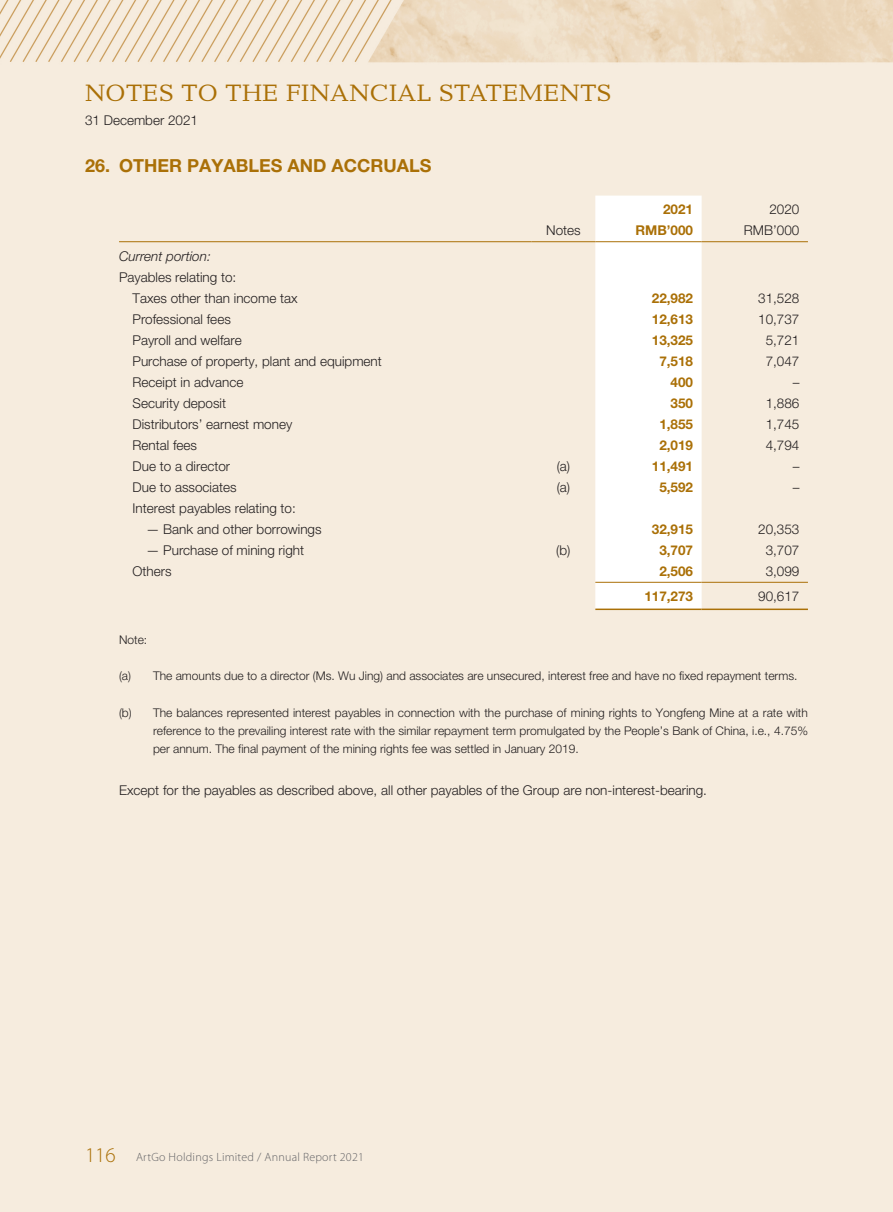
<style>
.page{position:relative;width:893px;height:1212px;background:#f6ecde}
.page>*{position:absolute;margin:0;border:0;box-sizing:border-box;transform-origin:0 0}
.t1{font:24px "Candida Std";letter-spacing:.02em;color:#aa7007}
._01_H1{font:700 18px "Helvetica Neue LT Std";color:#aa7007}
._50_Table_txt{font:300 13.5px "Helvetica Neue LT Std";color:#231f20}
._00_txt{font:300 13.5px "Helvetica Neue LT Std";color:#231f20}
._50_Table_txt-2{font:700 13.5px "Helvetica Neue LT Std";color:#aa7007}
._50_Table_txt-3{font:italic 300 13.5px "Helvetica Neue LT Std";color:#231f20}
._06_Notes{font:300 12px/18px "Helvetica Neue LT Std";color:#231f20;text-align:justify}
.t2{font:300 12px "Myriad Pro";letter-spacing:.02em;color:#636366}
.s1{font-size:21px;color:#aa7007}
</style>
<div class="page">
<svg style="left:595px;top:196px;width:107px;height:412px"></svg>
<hr style="left:119px;top:241px;width:412px;height:1px;background:#aa7007">
<hr style="left:531px;top:241px;width:64px;height:1px;background:#aa7007">
<hr style="left:595px;top:241px;width:107px;height:1px;background:#aa7007">
<hr style="left:702px;top:241px;width:106px;height:1px;background:#aa7007">
<hr style="left:595px;top:582px;width:107px;height:1px;background:#aa7007">
<hr style="left:702px;top:582px;width:106px;height:1px;background:#aa7007">
<hr style="left:595px;top:608px;width:107px;height:2px;background:#aa7007">
<hr style="left:702px;top:608px;width:106px;height:2px;background:#aa7007">
<h1 class="t1" style="left:85px;top:79px;width:528px">NOTES TO THE FINANCIAL STATEMENTS</h1>
<p class="_00_txt" style="left:85px;top:112px;width:115px">31 December 2021</p>
<p class="_01_H1" style="left:85px;top:155px;width:348px">26. OTHER PAYABLES AND ACCRUALS</p>
<p class="_50_Table_txt-2" style="left:663px;top:201px;width:32px">2021</p>
<p class="_50_Table_txt" style="left:769px;top:201px;width:32px">2020</p>
<p class="_50_Table_txt" style="left:546px;top:222px;width:36px">Notes</p>
<p class="_50_Table_txt-2" style="left:635px;top:222px;width:59px">RMB’000</p>
<p class="_50_Table_txt" style="left:744px;top:222px;width:57px">RMB’000</p>
<p class="_50_Table_txt-3" style="left:119px;top:248px;width:93px">Current portion:</p>
<p class="_50_Table_txt" style="left:119px;top:269px;width:119px">Payables relating to:</p>
<p class="_50_Table_txt" style="left:133px;top:290px;width:167px">Taxes other than income tax</p>
<p class="_50_Table_txt-2" style="left:652px;top:290px;width:43px">22,982</p>
<p class="_50_Table_txt" style="left:758px;top:290px;width:43px">31,528</p>
<p class="_50_Table_txt" style="left:133px;top:311px;width:100px">Professional fees</p>
<p class="_50_Table_txt-2" style="left:652px;top:311px;width:43px">12,613</p>
<p class="_50_Table_txt" style="left:758px;top:311px;width:43px">10,737</p>
<p class="_50_Table_txt" style="left:133px;top:332px;width:111px">Payroll and welfare</p>
<p class="_50_Table_txt-2" style="left:652px;top:332px;width:43px">13,325</p>
<p class="_50_Table_txt" style="left:766px;top:332px;width:35px">5,721</p>
<p class="_50_Table_txt" style="left:133px;top:353px;width:251px">Purchase of property, plant and equipment</p>
<p class="_50_Table_txt-2" style="left:659px;top:353px;width:35px">7,518</p>
<p class="_50_Table_txt" style="left:766px;top:353px;width:35px">7,047</p>
<p class="_50_Table_txt" style="left:133px;top:374px;width:112px">Receipt in advance</p>
<p class="_50_Table_txt-2" style="left:671px;top:374px;width:24px">400</p>
<p class="_50_Table_txt" style="left:793px;top:374px;width:8px">–</p>
<p class="_50_Table_txt" style="left:133px;top:395px;width:95px">Security deposit</p>
<p class="_50_Table_txt-2" style="left:671px;top:395px;width:24px">350</p>
<p class="_50_Table_txt" style="left:766px;top:395px;width:35px">1,886</p>
<p class="_50_Table_txt" style="left:133px;top:416px;width:161px">Distributors’ earnest money</p>
<p class="_50_Table_txt-2" style="left:659px;top:416px;width:35px">1,855</p>
<p class="_50_Table_txt" style="left:766px;top:416px;width:35px">1,745</p>
<p class="_50_Table_txt" style="left:133px;top:437px;width:66px">Rental fees</p>
<p class="_50_Table_txt-2" style="left:659px;top:437px;width:35px">2,019</p>
<p class="_50_Table_txt" style="left:766px;top:437px;width:35px">4,794</p>
<p class="_50_Table_txt" style="left:133px;top:458px;width:99px">Due to a director</p>
<p class="_50_Table_txt" style="left:557px;top:458px;width:15px">(a)</p>
<p class="_50_Table_txt-2" style="left:652px;top:458px;width:43px">11,491</p>
<p class="_50_Table_txt" style="left:793px;top:458px;width:8px">–</p>
<p class="_50_Table_txt" style="left:133px;top:479px;width:106px">Due to associates</p>
<p class="_50_Table_txt" style="left:557px;top:479px;width:15px">(a)</p>
<p class="_50_Table_txt-2" style="left:659px;top:479px;width:35px">5,592</p>
<p class="_50_Table_txt" style="left:793px;top:479px;width:8px">–</p>
<p class="_50_Table_txt" style="left:133px;top:500px;width:165px">Interest payables relating to:</p>
<p class="_50_Table_txt" style="left:146px;top:521px;width:177px">— Bank and other borrowings</p>
<p class="_50_Table_txt-2" style="left:652px;top:521px;width:43px">32,915</p>
<p class="_50_Table_txt" style="left:758px;top:521px;width:43px">20,353</p>
<p class="_50_Table_txt" style="left:146px;top:542px;width:160px">— Purchase of mining right</p>
<p class="_50_Table_txt" style="left:556px;top:542px;width:16px">(b)</p>
<p class="_50_Table_txt-2" style="left:659px;top:542px;width:35px">3,707</p>
<p class="_50_Table_txt" style="left:766px;top:542px;width:35px">3,707</p>
<p class="_50_Table_txt" style="left:133px;top:563px;width:41px">Others</p>
<p class="_50_Table_txt-2" style="left:659px;top:563px;width:35px">2,506</p>
<p class="_50_Table_txt" style="left:766px;top:563px;width:35px">3,099</p>
<p class="_50_Table_txt-2" style="left:644px;top:588px;width:50px">117,273</p>
<p class="_50_Table_txt" style="left:758px;top:588px;width:43px">90,617</p>
<p class="_06_Notes" style="left:119px;top:631px;width:30px">Note:</p>
<p class="_06_Notes" style="left:119px;top:667px;width:680px">(a) The amounts due to a director (Ms. Wu Jing) and associates are unsecured, interest free and have no fixed repayment terms.</p>
<p class="_06_Notes" style="left:153px;top:703px;width:656px;text-indent:-34px">(b) The balances represented interest payables in connection with the purchase of mining rights to Yongfeng Mine at a rate with reference to the prevailing interest rate with the similar repayment term promulgated by the People’s Bank of China, i.e., 4.75% per annum. The final payment of the mining rights fee was settled in January 2019.</p>
<p class="_00_txt" style="left:119px;top:781px;width:589px">Except for the payables as described above, all other payables of the Group are non-interest-bearing.</p>
<p class="t2" style="left:85px;top:1150px;width:280px"><span class="s1">116</span> ArtGo Holdings Limited / Annual Report 2021</p>
</div>
